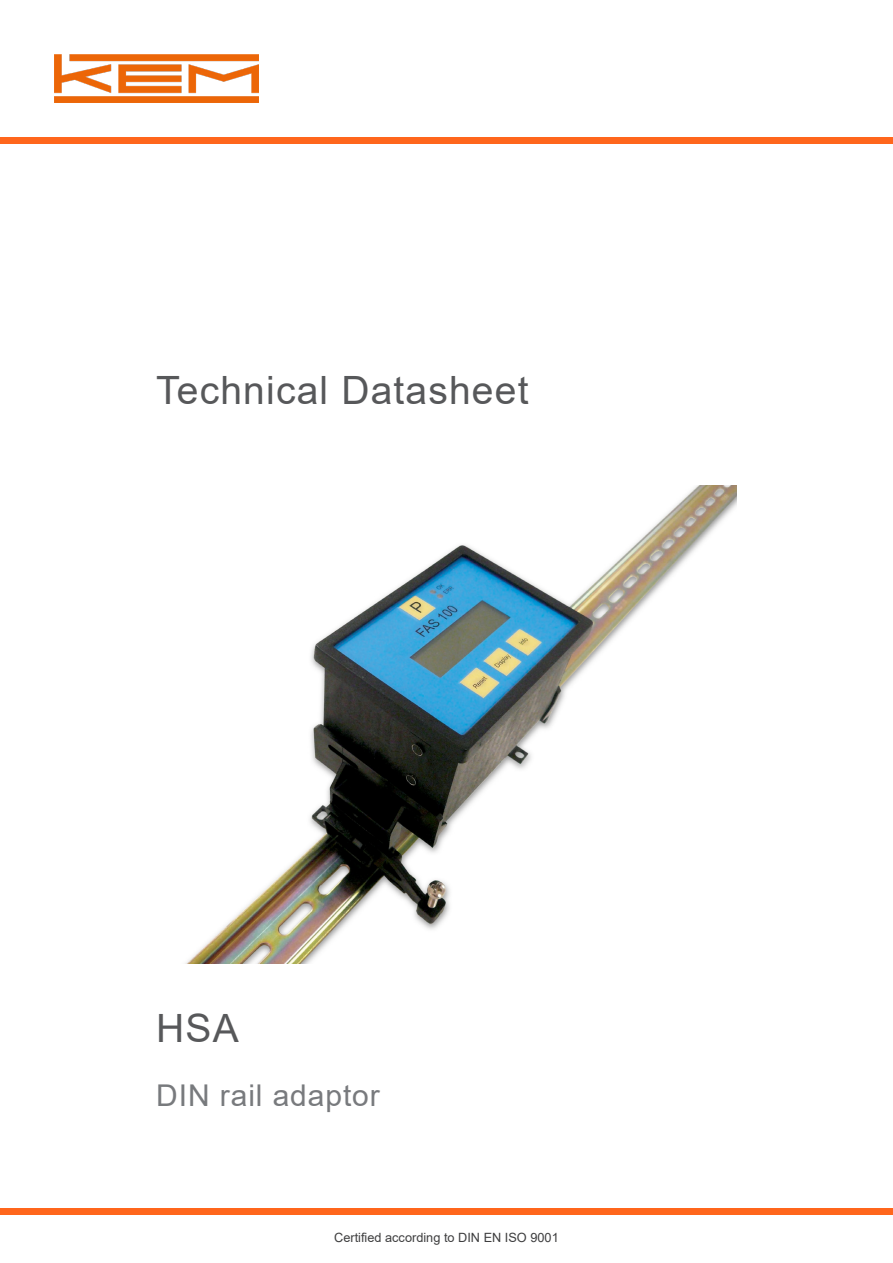
<style>
.page{position:relative;width:893px;height:1263px;background:#fff}
.page>*{position:absolute;margin:0;border:0;box-sizing:border-box;transform-origin:0 0}
.KEM_H1_title_grey{font:39px "Arial";letter-spacing:.03em;color:#57585a}
.KEM_H2_title_grey{font:30px "Arial";letter-spacing:.03em;color:#787a7d}
.t1{font:12.75px "Arial";color:#3e3e3f}
</style>
<div class="page">
<div style="left:0;top:137px;width:893px;height:7px;background:#ff661c"></div>
<img style="left:54px;top:54px;width:205px;height:48px">
<div style="left:0;top:1208px;width:893px;height:6px;background:#ff661c"></div>
<img style="left:186px;top:485px;width:550px;height:478px">
<p class="KEM_H1_title_grey" style="left:156px;top:363px;width:374px">Technical Datasheet</p>
<p class="KEM_H1_title_grey" style="left:156px;top:1002px;width:84px">HSA</p>
<p class="KEM_H2_title_grey" style="left:156px;top:1075px;width:225px">DIN rail adaptor</p>
<p class="t1" style="left:334px;top:1229px;width:226px">Certified according to DIN EN ISO 9001</p>
</div>
